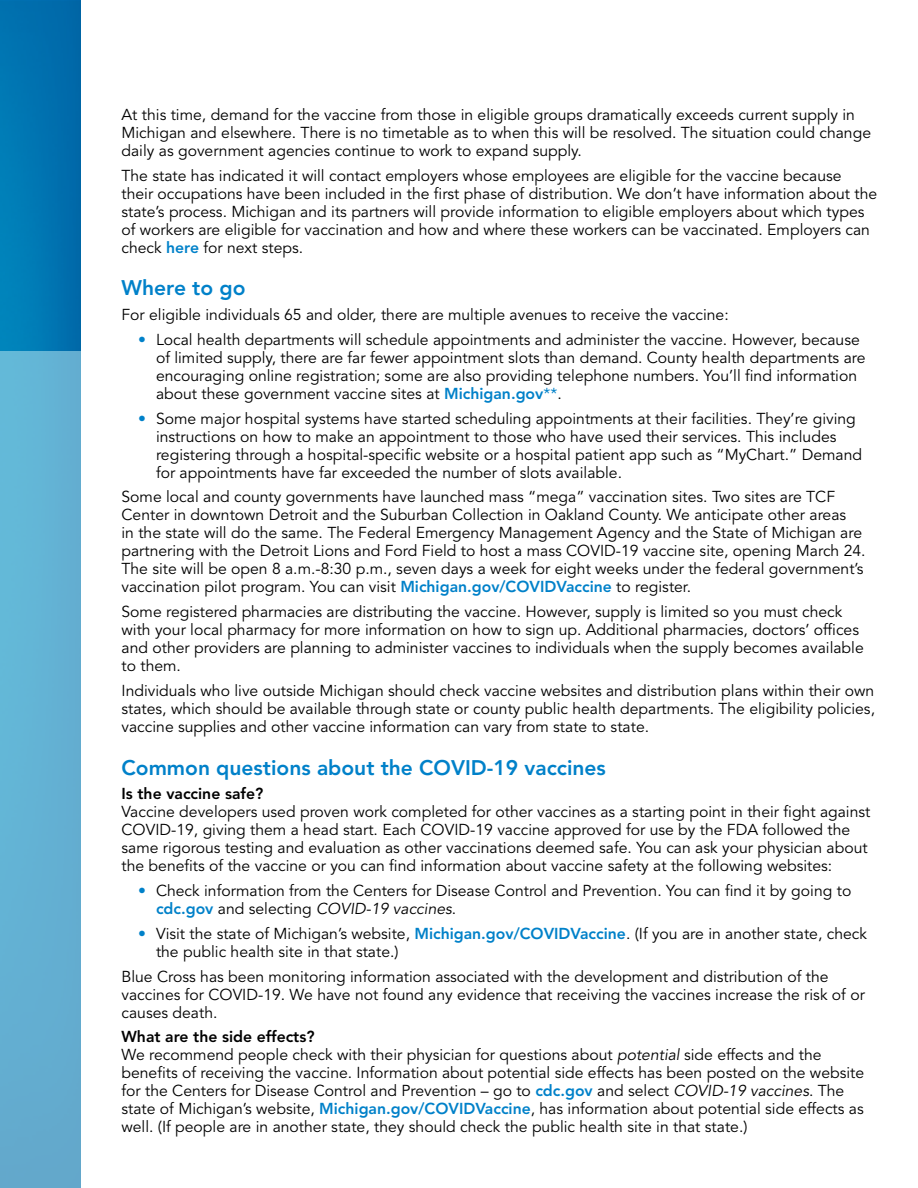
<style>
.page{position:relative;width:918px;height:1188px;background:#fff}
.page>*{position:absolute;margin:0;border:0;box-sizing:border-box;transform-origin:0 0}
.t1{font:800 21px "Avenir LT Std";color:#0081c9}
.t2{font:15.75px/18px "Avenir LT Std";color:#000}
.t3{font:800 15.75px "Avenir LT Std";color:#000}
.s1{font-weight:800;color:#0081c9}
.s2{color:#0081c9}
.s3{font-style:italic}
.s4{font-weight:800}
</style>
<div class="page">
<img style="left:0;top:0;width:81px;height:351px">
<div style="left:0;top:351px;width:81px;height:837px;background:#63b0d3"></div>
<p class="t2" style="left:122px;top:106px;width:751px">At this time, demand for the vaccine from those in eligible groups dramatically exceeds current supply in<br>Michigan and elsewhere. There is no timetable as to when this will be resolved. The situation could change daily as government agencies continue to work to expand supply.</p>
<p class="t2" style="left:122px;top:167px;width:757px">The state has indicated it will contact employers whose employees are eligible for the vaccine because their occupations have been included in the first phase of distribution. We don’t have information about the state’s process. Michigan and its partners will provide information to eligible employers about which types of workers are eligible for vaccination and how and where these workers can be vaccinated. Employers can check <span class="s1">here</span> for next steps.</p>
<h1 class="t1" style="left:122px;top:276px;width:126px">Where to go</h1>
<p class="t2" style="left:122px;top:306px;width:609px">For eligible individuals 65 and older, there are multiple avenues to receive the vaccine:</p>
<p class="t2" style="left:156px;top:331px;width:711px;text-indent:-18px"><span class="s1">•</span> Local health departments will schedule appointments and administer the vaccine. However, because of limited supply, there are far fewer appointment slots than demand. County health departments are encouraging online registration; some are also providing telephone numbers. You’ll find information about these government vaccine sites at <span class="s1">Michigan.gov</span><span class="s2">**</span>.</p>
<p class="t2" style="left:156px;top:410px;width:708px;text-indent:-18px"><span class="s1">•</span> Some major hospital systems have started scheduling appointments at their facilities. They’re giving instructions on how to make an appointment to those who have used their services. This includes registering through a hospital-specific website or a hospital patient app such as “MyChart.” Demand for appointments have far exceeded the number of slots available.</p>
<p class="t2" style="left:122px;top:488px;width:746px">Some local and county governments have launched mass “mega” vaccination sites. Two sites are TCF Center in downtown Detroit and the Suburban Collection in Oakland County. We anticipate other areas<br>in the state will do the same. The Federal Emergency Management Agency and the State of Michigan are partnering with the Detroit Lions and Ford Field to host a mass COVID-19 vaccine site, opening March 24.<br>The site will be open 8 a.m.-8:30 p.m., seven days a week for eight weeks under the federal government’s vaccination pilot program. You can visit <span class="s1">Michigan.gov/COVIDVaccine</span> to register.</p>
<p class="t2" style="left:122px;top:603px;width:744px">Some registered pharmacies are distributing the vaccine. However, supply is limited so you must check with your local pharmacy for more information on how to sign up. Additional pharmacies, doctors’ offices and other providers are planning to administer vaccines to individuals when the supply becomes available to them.</p>
<p class="t2" style="left:122px;top:682px;width:755px;text-align:justify">Individuals who live outside Michigan should check vaccine websites and distribution plans within their own states, which should be available through state or county public health departments. The eligibility policies, vaccine supplies and other vaccine information can vary from state to state.</p>
<h1 class="t1" style="left:122px;top:755px;width:486px">Common questions about the COVID-19 vaccines</h1>
<p class="t3" style="left:122px;top:785px;width:143px">Is the vaccine safe?</p>
<p class="t2" style="left:122px;top:803px;width:750px">Vaccine developers used proven work completed for other vaccines as a starting point in their fight against COVID-19, giving them a head start. Each COVID-19 vaccine approved for use by the FDA followed the same rigorous testing and evaluation as other vaccinations deemed safe. You can ask your physician about the benefits of the vaccine or you can find information about vaccine safety at the following websites:</p>
<p class="t2" style="left:156px;top:882px;width:697px;text-indent:-18px"><span class="s1">•</span> Check information from the Centers for Disease Control and Prevention. You can find it by going to <span class="s1">cdc.gov</span> and selecting <span class="s3">COVID-19 vaccines</span>.</p>
<p class="t2" style="left:156px;top:925px;width:713px;text-indent:-18px"><span class="s1">•</span> Visit the state of Michigan’s website, <span class="s1">Michigan.gov/COVIDVaccine</span>. (If you are in another state, check the public health site in that state.)</p>
<p class="t2" style="left:122px;top:968px;width:745px">Blue Cross has been monitoring information associated with the development and distribution of the vaccines for COVID-19. We have not found any evidence that receiving the vaccines increase the risk of or causes death.</p>
<p class="t2" style="left:122px;top:1028px;width:744px"><span class="s4">What are the side effects?<br></span>We recommend people check with their physician for questions about <span class="s3">potential</span> side effects and the benefits of receiving the vaccine. Information about potential side effects has been posted on the website for the Centers for Disease Control and Prevention – go to <span class="s1">cdc.gov</span> and select <span class="s3">COVID-19 vaccines</span>. The state of Michigan’s website, <span class="s1">Michigan.gov/COVIDVaccine</span>, has information about potential side effects as well. (If people are in another state, they should check the public health site in that state.)</p>
</div>
